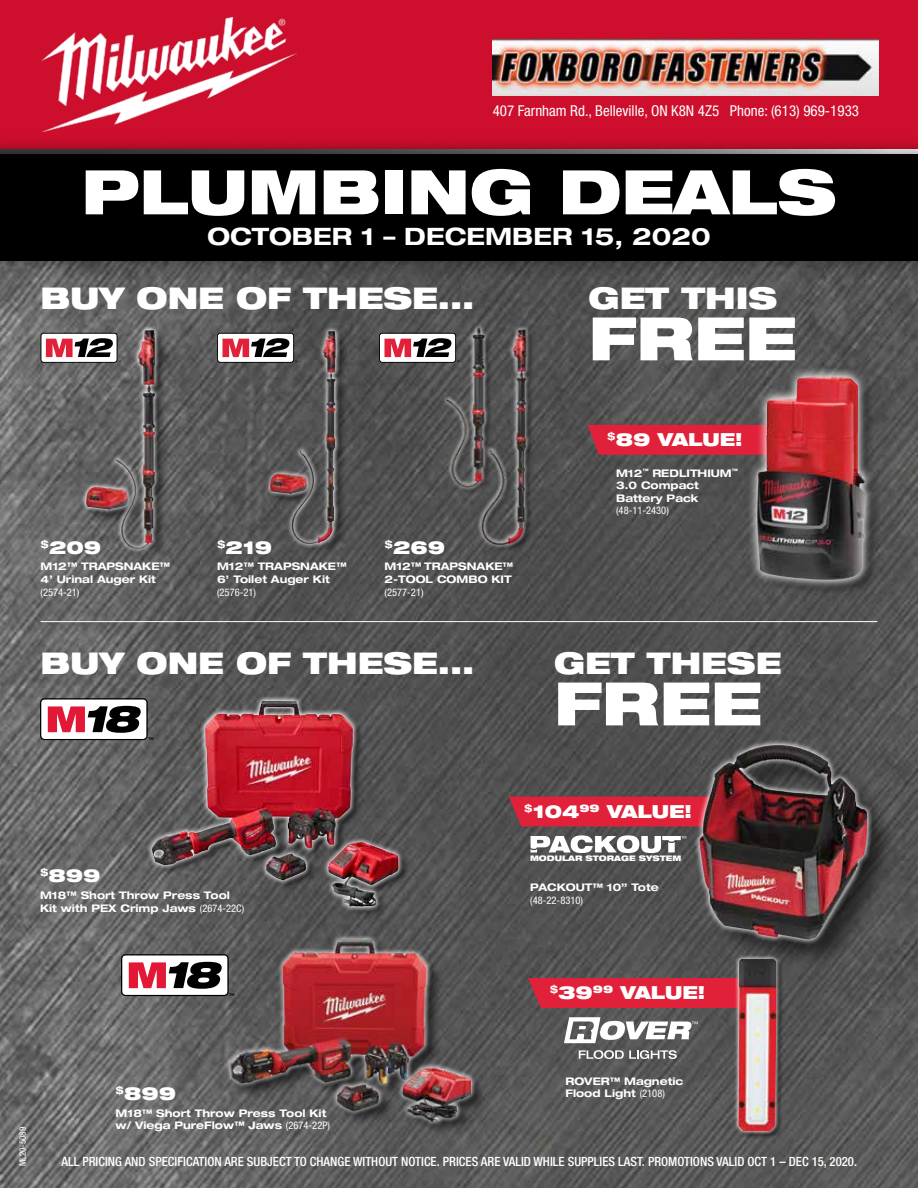
<style>
.page{position:relative;width:918px;height:1188px;background:#fff}
.page>*{position:absolute;margin:0;border:0;box-sizing:border-box;transform-origin:0 0}
.t1{font:900 expanded 61.5px "Helvetica Neue LT Std";color:#fff}
.t2{font:900 expanded 60px "Helvetica Neue LT Std";color:#fff}
.t3{font:900 expanded 30px "Helvetica Neue LT Std";color:#fff}
.t4{font:700 expanded 24px "Helvetica Neue";color:#fff}
.t5{font:900 expanded 18px "Helvetica Neue LT Std";color:#fff}
.t6{font:condensed 15px "Helvetica Neue LT Std";color:#fff}
.t7{font:500 condensed 12.75px "Helvetica Neue";color:#fff}
.t8{font:700 expanded 10.5px/12.6px "Helvetica Neue LT Std";color:#fff}
.t9{font:condensed 10.5px "Helvetica Neue LT Std";color:#fff}
.t10{font:condensed 9px "Helvetica Neue LT Std";color:#fff}
.t11{font:900 expanded 7.65px "Helvetica Neue LT Std";color:#fff}
.s1{font-weight:400;font-stretch:condensed}
</style>
<div class="page">
<img style="left:0;top:282px;width:918px;height:906px">
<div style="left:0;top:0;width:918px;height:149px;background:#ce0e2d"></div>
<img style="left:42px;top:17px;width:255px;height:115px">
<img style="left:492px;top:40px;width:386px;height:56px">
<svg style="left:527px;top:977px;width:207px;height:32px;background:#d3253b"></svg>
<svg style="left:508px;top:795px;width:185px;height:32px;background:#d2253b"></svg>
<div style="left:0;top:133px;width:918px;height:149px;background:#000;opacity:.5"></div>
<div style="left:0;top:154px;width:918px;height:106px;background:#000"></div>
<hr style="left:41px;top:621px;width:836px;height:1px;background:#fff">
<div style="left:86px;top:329px;width:84px;height:235px;background:#000;opacity:.6"></div>
<svg style="left:81px;top:325px;width:79px;height:229px;background:#696060"></svg>
<img style="left:138px;top:330px;width:11px;height:94px">
<div style="left:270px;top:331px;width:79px;height:226px;background:#000;opacity:.6"></div>
<svg style="left:265px;top:326px;width:75px;height:223px;background:#5e5757"></svg>
<img style="left:322px;top:331px;width:9px;height:68px">
<img style="left:434px;top:311px;width:101px;height:243px">
<div style="left:152px;top:701px;width:257px;height:215px;background:#000;opacity:.6"></div>
<img style="left:146px;top:695px;width:258px;height:217px">
<img style="left:180px;top:701px;width:87px;height:136px">
<div style="left:231px;top:939px;width:256px;height:198px;background:#000;opacity:.6"></div>
<svg style="left:226px;top:934px;width:250px;height:193px;background:#5a5a5a"></svg>
<img style="left:231px;top:940px;width:240px;height:182px">
<div style="left:699px;top:744px;width:201px;height:227px;background:#000;opacity:.6"></div>
<img style="left:693px;top:739px;width:180px;height:207px">
<img style="left:699px;top:745px;width:76px;height:160px">
<div style="left:739px;top:959px;width:45px;height:180px;background:#000;opacity:.6"></div>
<svg style="left:734px;top:954px;width:47px;height:182px;background:#695d5f"></svg>
<img style="left:738px;top:959px;width:38px;height:172px">
<svg style="left:41px;top:333px;width:80px;height:30px"></svg>
<svg style="left:40px;top:698px;width:113px;height:42px"></svg>
<svg style="left:121px;top:954px;width:113px;height:42px"></svg>
<svg style="left:531px;top:835px;width:155px;height:18px"></svg>
<svg style="left:579px;top:1050px;width:98px;height:9px"></svg>
<svg style="left:564px;top:1017px;width:134px;height:26px"></svg>
<svg style="left:587px;top:424px;width:160px;height:32px;background:#d2253b"></svg>
<div style="left:757px;top:376px;width:125px;height:220px;background:#000;opacity:.6"></div>
<svg style="left:747px;top:366px;width:128px;height:224px;background:#5e5657"></svg>
<img style="left:757px;top:376px;width:108px;height:204px">
<svg style="left:217px;top:333px;width:81px;height:30px"></svg>
<svg style="left:379px;top:333px;width:81px;height:30px"></svg>
<h3 class="t6" style="left:493px;top:102px;width:368px">407 Farnham Rd., Belleville, ON K8N 4Z5 Phone: (613) 969-1933</h3>
<h1 class="t1" style="left:81px;top:152px;width:757px">PLUMBING DEALS</h1>
<h3 class="t4" style="left:207px;top:222px;width:505px">OCTOBER 1 – DECEMBER 15, 2020</h3>
<h3 class="t3" style="left:40px;top:278px;width:435px">BUY ONE OF THESE...</h3>
<h3 class="t3" style="left:589px;top:278px;width:190px">GET THIS</h3>
<h2 class="t2" style="left:589px;top:300px;width:209px">FREE</h2>
<h3 class="t5" style="left:607px;top:428px;width:137px"><sup>$</sup>89 VALUE!</h3>
<h3 class="t5" style="left:40px;top:535px;width:62px"><sup>$</sup>209</h3>
<p class="t8" style="left:40px;top:560px;width:131px">M12™ TRAPSNAKE™<br>4’ Urinal Auger Kit</p>
<p class="t9" style="left:40px;top:586px;width:40px">(2574-21)</p>
<h3 class="t5" style="left:217px;top:535px;width:57px"><sup>$</sup>219</h3>
<p class="t8" style="left:217px;top:560px;width:131px">M12™ TRAPSNAKE™<br>6’ Toilet Auger Kit</p>
<p class="t9" style="left:217px;top:586px;width:40px">(2576-21)</p>
<h3 class="t5" style="left:385px;top:535px;width:62px"><sup>$</sup>269</h3>
<p class="t8" style="left:385px;top:560px;width:130px">M12™ TRAPSNAKE™<br>2-TOOL COMBO KIT</p>
<p class="t9" style="left:385px;top:586px;width:40px">(2577-21)</p>
<p class="t8" style="left:616px;top:466px;width:123px">M12<sup>™</sup> REDLITHIUM<sup>™<br></sup>3.0 Compact<br>Battery Pack</p>
<p class="t9" style="left:616px;top:505px;width:54px">(48-11-2430)</p>
<h3 class="t3" style="left:40px;top:643px;width:435px">BUY ONE OF THESE...</h3>
<h3 class="t3" style="left:554px;top:643px;width:229px">GET THESE</h3>
<h2 class="t2" style="left:554px;top:665px;width:209px">FREE</h2>
<h3 class="t5" style="left:40px;top:864px;width:62px"><sup>$</sup>899</h3>
<p class="t8" style="left:40px;top:889px;width:206px">M18™ Short Throw Press Tool<br>Kit with PEX Crimp Jaws <span class="s1">(2674-22C)</span></p>
<h3 class="t5" style="left:524px;top:799px;width:169px"><sup>$</sup>104<sup>99</sup> VALUE!</h3>
<p class="t11" style="left:530px;top:854px;width:153px">MODULAR STORAGE SYSTEM</p>
<p class="t8" style="left:530px;top:881px;width:130px">PACKOUT™ 10” Tote</p>
<p class="t9" style="left:530px;top:894px;width:54px">(48-22-8310)</p>
<h3 class="t5" style="left:550px;top:981px;width:157px"><sup>$</sup>39<sup>99</sup> VALUE!</h3>
<p class="t10" style="left:17px;top:1166px;width:41px;rotate:-90deg">ML20-5089</p>
<h3 class="t5" style="left:116px;top:1082px;width:62px"><sup>$</sup>899</h3>
<p class="t8" style="left:116px;top:1106px;width:216px">M18™ Short Throw Press Tool Kit w/ Viega PureFlow™ Jaws <span class="s1">(2674-22P)</span></p>
<p class="t8" style="left:565px;top:1075px;width:119px">ROVER™ Magnetic<br>Flood Light <span class="s1">(2108)</span></p>
<p class="t7" style="left:61px;top:1153px;width:797px">ALL PRICING AND SPECIFICATION ARE SUBJECT TO CHANGE WITHOUT NOTICE. PRICES ARE VALID WHILE SUPPLIES LAST. PROMOTIONS VALID OCT 1 – DEC 15, 2020.</p>
</div>
